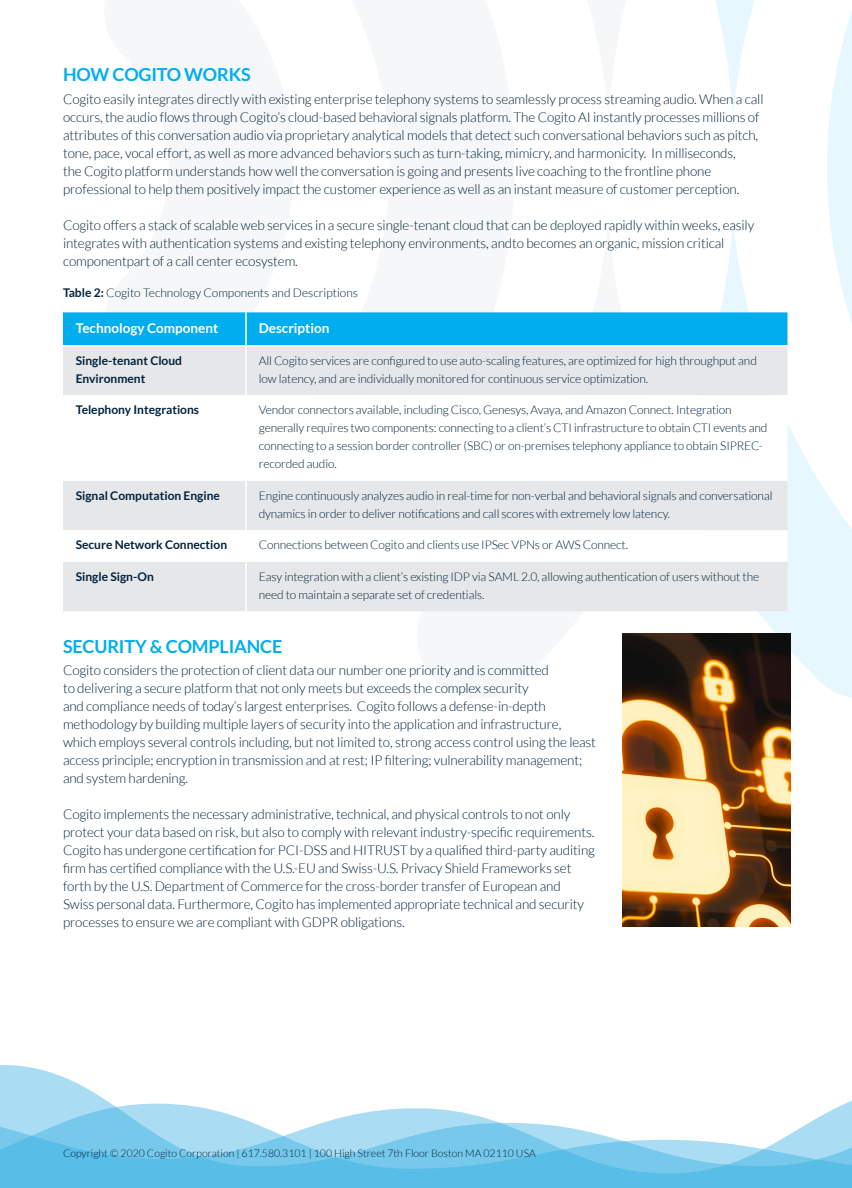
<style>
.page{position:relative;width:852px;height:1188px;background:#fff}
.page>*{position:absolute;margin:0;border:0;box-sizing:border-box;transform-origin:0 0}
.Subtitle_-_BLUE{font:700 18px "Lato";letter-spacing:-.01em;color:#00aeef}
.Body_-_LEFT_DARK{font:300 13.5px/18px "Lato";letter-spacing:-.01em;color:#00223b}
.Column_Header{font:700 13.5px "Lato";color:#fff}
.Right_Table_Column{font:300 12px/18px "Lato";letter-spacing:-.01em;color:#00223b}
.Left_Table_Column{font:700 12px/18px "Lato";color:#00223b}
.t1{font:300 10.5px "Lato";color:#00223b}
.s1{font-weight:700}
</style>
<div class="page">
<svg style="left:0;top:1065px;width:852px;height:36px"></svg>
<svg style="left:0;top:1101px;width:852px;height:3px"></svg>
<svg style="left:0;top:1104px;width:852px;height:84px"></svg>
<svg style="left:671px;top:220px;width:181px;height:478px"></svg>
<svg style="left:778px;top:116px;width:74px;height:432px"></svg>
<svg style="left:715px;top:0;width:137px;height:116px"></svg>
<div style="left:63px;top:312px;width:725px;height:33px;background:#00aeef"></div>
<div style="left:63px;top:347px;width:725px;height:264px;background:#e6e7e9"></div>
<svg style="left:63px;top:395px;width:725px;height:167px"></svg>
<hr style="left:246px;top:345px;width:542px;height:2px;background:#fff">
<hr style="left:245px;top:347px;width:2px;height:48px;background:#fff">
<hr style="left:245px;top:395px;width:2px;height:86px;background:#fff">
<hr style="left:245px;top:481px;width:2px;height:49px;background:#fff">
<hr style="left:245px;top:530px;width:2px;height:32px;background:#fff">
<hr style="left:245px;top:562px;width:2px;height:49px;background:#fff">
<hr style="left:245px;top:312px;width:2px;height:33px;background:#fff">
<img style="left:622px;top:634px;width:168px;height:292px">
<p class="Subtitle_-_BLUE" style="left:63px;top:64px;width:189px">HOW COGITO WORKS</p>
<p class="Body_-_LEFT_DARK" style="left:63px;top:90px;width:702px">Cogito easily integrates directly with existing enterprise telephony systems to seamlessly process streaming audio. When a call occurs, the audio flows through Cogito’s cloud-based behavioral signals platform. The Cogito AI instantly processes millions of attributes of this conversation audio via proprietary analytical models that detect such conversational behaviors such as pitch, tone, pace, vocal effort, as well as more advanced behaviors such as turn-taking, mimicry, and harmonicity. In milliseconds,<br>the Cogito platform understands how well the conversation is going and presents live coaching to the frontline phone professional to help them positively impact the customer experience as well as an instant measure of customer perception.</p>
<p class="Body_-_LEFT_DARK" style="left:63px;top:216px;width:693px">Cogito offers a stack of scalable web services in a secure single-tenant cloud that can be deployed rapidly within weeks, easily integrates with authentication systems and existing telephony environments, andto becomes an organic, mission critical componentpart of a call center ecosystem.</p>
<p class="Right_Table_Column" style="left:63px;top:284px;width:297px"><span class="s1">Table 2:</span> Cogito Technology Components and Descriptions</p>
<p class="Column_Header" style="left:76px;top:320px;width:144px">Technology Component</p>
<p class="Column_Header" style="left:259px;top:320px;width:72px">Description</p>
<p class="Left_Table_Column" style="left:76px;top:351px;width:108px">Single-tenant Cloud<br>Environment</p>
<p class="Right_Table_Column" style="left:259px;top:351px;width:500px">All Cogito services are configured to use auto-scaling features, are optimized for high throughput and low latency, and are individually monitored for continuous service optimization.</p>
<p class="Left_Table_Column" style="left:76px;top:400px;width:125px">Telephony Integrations</p>
<p class="Right_Table_Column" style="left:259px;top:401px;width:510px">Vendor connectors available, including Cisco, Genesys, Avaya, and Amazon Connect. Integration generally requires two components: connecting to a client’s CTI infrastructure to obtain CTI events and connecting to a session border controller (SBC) or on-premises telephony appliance to obtain SIPREC&shy;recorded audio.</p>
<p class="Left_Table_Column" style="left:76px;top:486px;width:146px">Signal Computation Engine</p>
<p class="Right_Table_Column" style="left:259px;top:486px;width:515px">Engine continuously analyzes audio in real-time for non-verbal and behavioral signals and conversational dynamics in order to deliver notifications and call scores with extremely low latency.</p>
<p class="Left_Table_Column" style="left:76px;top:535px;width:153px">Secure Network Connection</p>
<p class="Right_Table_Column" style="left:259px;top:536px;width:371px">Connections between Cogito and clients use IPSec VPNs or AWS Connect.</p>
<p class="Left_Table_Column" style="left:76px;top:567px;width:80px">Single Sign-On</p>
<p class="Right_Table_Column" style="left:259px;top:567px;width:502px">Easy integration with a client’s existing IDP via SAML 2.0, allowing authentication of users without the need to maintain a separate set of credentials.</p>
<p class="Subtitle_-_BLUE" style="left:63px;top:636px;width:221px">SECURITY &amp; COMPLIANCE</p>
<p class="Body_-_LEFT_DARK" style="left:63px;top:661px;width:535px">Cogito considers the protection of client data our number one priority and is committed<br>to delivering a secure platform that not only meets but exceeds the complex security<br>and compliance needs of today’s largest enterprises. Cogito follows a defense-in-depth methodology by building multiple layers of security into the application and infrastructure, which employs several controls including, but not limited to, strong access control using the least access principle; encryption in transmission and at rest; IP filtering; vulnerability management; and system hardening.</p>
<p class="Body_-_LEFT_DARK" style="left:63px;top:805px;width:533px">Cogito implements the necessary administrative, technical, and physical controls to not only protect your data based on risk, but also to comply with relevant industry-specific requirements.<br>Cogito has undergone certification for PCI-DSS and HITRUST by a qualified third-party auditing firm has certified compliance with the U.S.-EU and Swiss-U.S. Privacy Shield Frameworks set forth by the U.S. Department of Commerce for the cross-border transfer of European and Swiss personal data. Furthermore, Cogito has implemented appropriate technical and security processes to ensure we are compliant with GDPR obligations.</p>
<p class="t1" style="left:63px;top:1147px;width:474px">Copyright © 2020 Cogito Corporation | 617.580.3101 | 100 High Street 7th Floor Boston MA 02110 USA</p>
</div>
